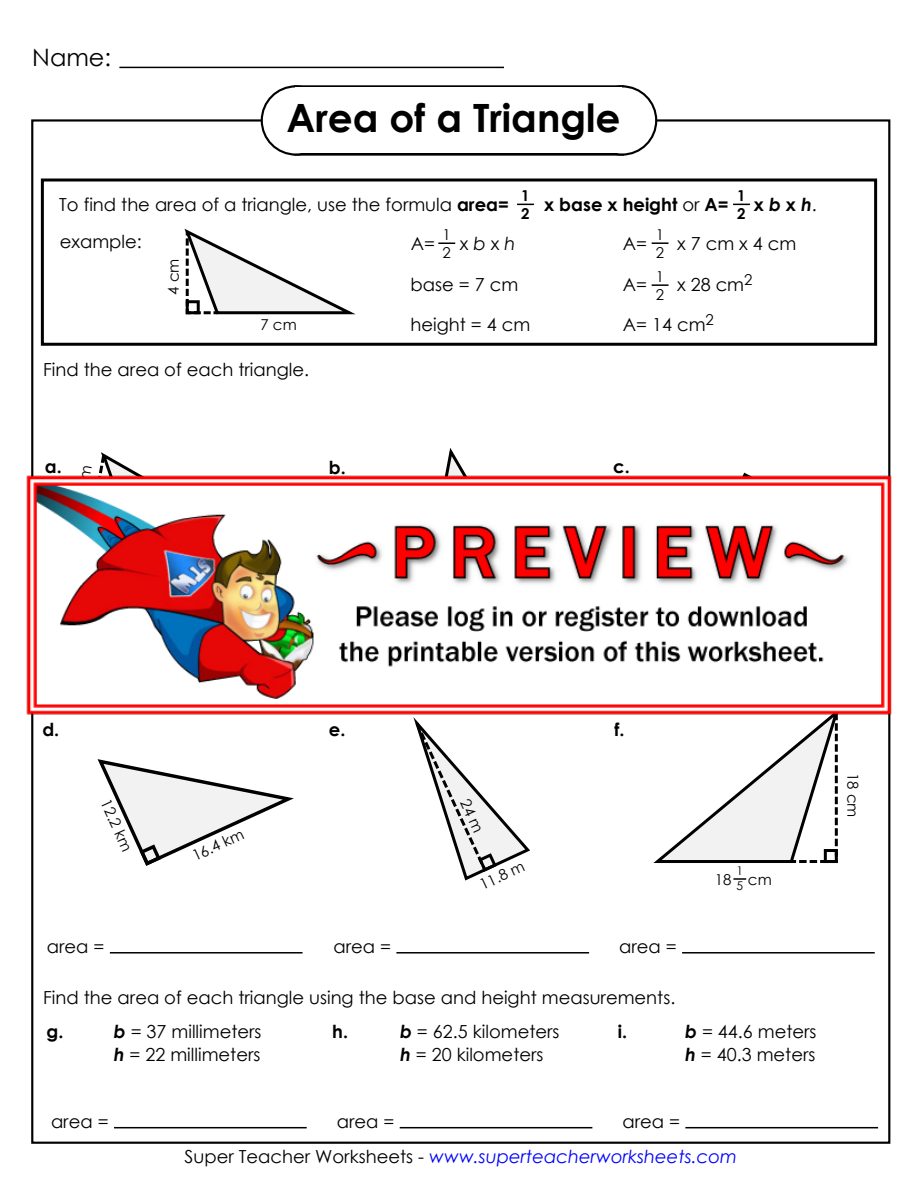
<style>
.page{position:relative;width:918px;height:1188px;background:#fff}
.page>*{position:absolute;margin:0;border:0;box-sizing:border-box;transform-origin:0 0}
.t1{font:700 39px "Century Gothic 2";color:#000}
.t2{font:24px "Century Gothic 2";color:#000}
.t3{font:18px/23px "Century Gothic 2";color:#000}
.t4{font:italic 18px "Century Gothic 2";color:#00f}
.t5{font:700 18px "Century Gothic 2";color:#000}
.t6{font:15px/18px "Century Gothic 2";color:#000}
.t7{font:700 15px/18px "Century Gothic 2";color:#000}
.t8{font:12px/14.4px "Century Gothic 2";color:#000}
.s1{font-weight:700}
.s2{font-weight:400}
.s3{font-style:italic}
.s4{font-weight:700;font-style:italic}
.s5{font-style:normal;color:#000}
</style>
<div class="page">
<hr style="left:119px;top:67px;width:385px;height:1px;background:#000">
<div style="left:587px;top:85px;width:70px;height:71px;border:4px solid #000;border-radius:50%"></div>
<div style="left:294px;top:85px;width:330px;height:71px;border:4px solid #000"></div>
<div style="left:261px;top:85px;width:70px;height:71px;border:4px solid #000;border-radius:50%"></div>
<div style="left:589px;top:87px;width:66px;height:66px;background:#fff;border-radius:50%"></div>
<div style="left:296px;top:87px;width:326px;height:66px;background:#fff"></div>
<div style="left:263px;top:87px;width:66px;height:66px;background:#fff;border-radius:50%"></div>
<svg style="left:517px;top:204px;width:17px;height:1px"></svg>
<svg style="left:733px;top:204px;width:17px;height:1px"></svg>
<svg style="left:184px;top:228px;width:172px;height:87px"></svg>
<div style="left:186px;top:300px;width:14px;height:14px;border:3px solid #000"></div>
<svg style="left:438px;top:243px;width:17px;height:1px"></svg>
<svg style="left:652px;top:284px;width:17px;height:2px"></svg>
<svg style="left:652px;top:242px;width:17px;height:2px"></svg>
<div style="left:41px;top:178px;width:836px;height:168px;border:3px solid #000"></div>
<svg style="left:446px;top:448px;width:18px;height:22px"></svg>
<svg style="left:99px;top:452px;width:33px;height:18px"></svg>
<svg style="left:97px;top:759px;width:197px;height:107px"></svg>
<hr style="left:110px;top:952px;width:193px;height:2px;background:#000">
<hr style="left:396px;top:952px;width:193px;height:2px;background:#000">
<svg style="left:653px;top:718px;width:185px;height:146px"></svg>
<div style="left:824px;top:849px;width:14px;height:14px;border:3px solid #000"></div>
<svg style="left:733px;top:878px;width:13px;height:2px"></svg>
<hr style="left:682px;top:952px;width:193px;height:2px;background:#000">
<hr style="left:114px;top:1127px;width:193px;height:1px;background:#000">
<hr style="left:400px;top:1127px;width:192px;height:1px;background:#000">
<hr style="left:685px;top:1127px;width:193px;height:1px;background:#000">
<img style="left:26px;top:470px;width:866px;height:248px">
<svg style="left:410px;top:711px;width:122px;height:170px"></svg>
<h2 class="t2" style="left:32px;top:40px;width:80px">Name:</h2>
<h1 class="t1" style="left:287px;top:88px;width:335px">Area of a Triangle</h1>
<p class="t7" style="left:521px;top:186px;width:10px">1<br>2</p>
<p class="t7" style="left:737px;top:186px;width:10px">1<br>2</p>
<p class="t3" style="left:59px;top:192px;width:451px">To find the area of a triangle, use the formula <span class="s1">area=</span></p>
<p class="t5" style="left:544px;top:191px;width:186px">x base x height <span class="s2">or</span> A=</p>
<p class="t5" style="left:754px;top:191px;width:64px">x <span class="s3">b</span> x <span class="s3">h</span><span class="s2">.</span></p>
<p class="t3" style="left:60px;top:230px;width:84px">example:</p>
<p class="t6" style="left:164px;top:295px;width:38px;rotate:-90deg">4 cm</p>
<p class="t6" style="left:261px;top:315px;width:38px">7 cm</p>
<p class="t3" style="left:43px;top:357px;width:267px">Find the area of each triangle.</p>
<p class="t6" style="left:443px;top:225px;width:10px">1<br>2</p>
<p class="t3" style="left:411px;top:231px;width:26px">A=</p>
<p class="t3" style="left:460px;top:231px;width:57px">x <span class="s3">b</span> x <span class="s3">h</span></p>
<p class="t6" style="left:656px;top:225px;width:10px">1<br>2</p>
<p class="t3" style="left:623px;top:231px;width:26px">A=</p>
<p class="t3" style="left:677px;top:231px;width:121px">x 7 cm x 4 cm</p>
<p class="t3" style="left:410px;top:265px;width:121px;line-height:39.2px">base = 7 cm height = 4 cm</p>
<p class="t6" style="left:656px;top:267px;width:10px">1</p>
<p class="t6" style="left:744px;top:271px;width:10px">2</p>
<p class="t6" style="left:656px;top:285px;width:10px">2</p>
<p class="t3" style="left:623px;top:273px;width:26px">A=</p>
<p class="t3" style="left:677px;top:273px;width:69px">x 28 cm</p>
<p class="t3" style="left:623px;top:312px;width:92px">A= 14 cm<sup>2</sup></p>
<p class="t5" style="left:329px;top:454px;width:18px">b.</p>
<p class="t5" style="left:45px;top:453px;width:18px">a.</p>
<p class="t5" style="left:613px;top:453px;width:18px">c.</p>
<p class="t5" style="left:42px;top:716px;width:18px">d.</p>
<p class="t6" style="left:113px;top:796px;width:56px;rotate:65deg">12.2 km</p>
<p class="t3" style="left:47px;top:935px;width:59px">area =</p>
<p class="t6" style="left:189px;top:848px;width:56px;rotate:-25deg">16.4 km</p>
<p class="t5" style="left:329px;top:716px;width:18px">e.</p>
<p class="t3" style="left:333px;top:935px;width:59px">area =</p>
<p class="t6" style="left:477px;top:877px;width:49px;rotate:-25deg">11.8 m</p>
<p class="t5" style="left:615px;top:716px;width:12px">f.</p>
<p class="t3" style="left:619px;top:935px;width:59px">area =</p>
<p class="t8" style="left:737px;top:864px;width:8px">1<br>5</p>
<p class="t6" style="left:715px;top:870px;width:59px">18 cm</p>
<p class="t3" style="left:114px;top:980px;width:563px;line-height:34px;text-indent:-71px">Find the area of each triangle using the base and height measurements. <span class="s4">b</span> = 37 millimeters</p>
<p class="t3" style="left:114px;top:1042px;width:148px"><span class="s4">h</span> = 22 millimeters</p>
<p class="t3" style="left:400px;top:1019px;width:161px"><span class="s4">b</span> = 62.5 kilometers <span class="s4">h</span> = 20 kilometers</p>
<p class="t3" style="left:685px;top:1019px;width:133px"><span class="s4">b</span> = 44.6 meters <span class="s4">h</span> = 40.3 meters</p>
<p class="t5" style="left:618px;top:1018px;width:11px">i.</p>
<p class="t5" style="left:332px;top:1018px;width:17px">h.</p>
<p class="t5" style="left:47px;top:1018px;width:18px">g.</p>
<p class="t3" style="left:51px;top:1109px;width:59px">area =</p>
<p class="t3" style="left:337px;top:1109px;width:59px">area =</p>
<p class="t3" style="left:622px;top:1109px;width:59px">area =</p>
<p class="t4" style="left:185px;top:1144px;width:554px"><span class="s5">Super Teacher Worksheets -</span> www.superteacherworksheets.com</p>
<p class="t6" style="left:862px;top:773px;width:46px;rotate:90deg">18 cm</p>
</div>
